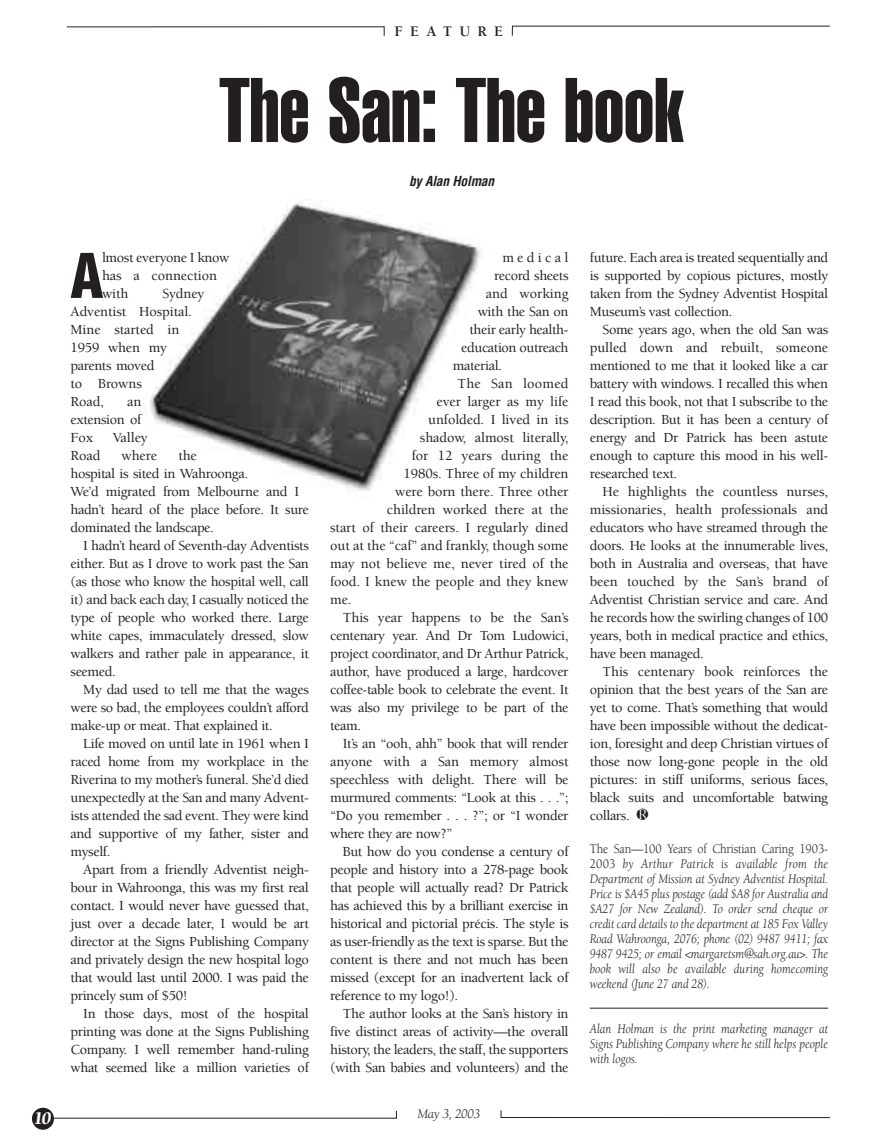
<style>
.page{position:relative;width:872px;height:1148px;background:#fff}
.page>*{position:absolute;margin:0;border:0;box-sizing:border-box;transform-origin:0 0}
.t1{font:90px "Helvetica Extra Compressed";color:#231f1f}
.t2{font:900 condensed 60px "Helvetica";color:#231f1f}
.t3{font:italic 900 18px "Berkeley";color:#fff}
.t4{font:700 15px "Berkeley";letter-spacing:.485em;color:#231f1f}
.t5{font:500 14.25px/18px "Berkeley";letter-spacing:-.025em;color:#231f1f;text-align:justify}
.t6{font:500 14.25px/18px "Berkeley";letter-spacing:-.005em;color:#231f1f}
.t7{font:500 14.25px "Berkeley";color:#231f1f}
.t8{font:500 14.25px "Berkeley";letter-spacing:.015em;color:#231f1f}
.t9{font:500 14.25px "Berkeley";letter-spacing:.235em;color:#231f1f}
.t10{font:italic 13.5px/15px "Berkeley";color:#231f1f;text-align:justify;scale:.9 1}
.t11{font:italic 700 condensed 13.5px "Helvetica";letter-spacing:-.015em;color:#231f1f}
.t12{font:italic 13.5px "Berkeley";color:#231f1f}
.s1{font-style:normal}
</style>
<div class="page">
<svg style="left:512px;top:26px;width:318px;height:10px"></svg>
<svg style="left:53px;top:1110px;width:777px;height:8px"></svg>
<div style="left:32px;top:1107px;width:22px;height:22px;background:#231f1f;border-radius:50%"></div>
<svg style="left:66px;top:26px;width:318px;height:10px"></svg>
<hr style="left:590px;top:1007px;width:238px;height:1px;background:#231f1f">
<img style="left:150px;top:202px;width:330px;height:289px">
<p class="t4" style="left:394px;top:25px;width:110px">FEATURE</p>
<h1 class="t1" style="left:219px;top:78px;width:466px">The San: The book</h1>
<p class="t11" style="left:409px;top:175px;width:87px">by Alan Holman</p>
<p class="t3" style="left:34px;top:1111px;width:19px">10</p>
<h2 class="t2" style="left:70px;top:253px;width:35px">A</h2>
<p class="t5" style="left:102px;top:250px;width:129px;text-align:left">lmost everyone I know has a connection with</p>
<p class="t6" style="left:70px;top:286px;width:135px;text-indent:92px">Sydney<br>Adventist Hospital.<br>Mine started in<br>1959 when my parents moved<br>to Browns<br>Road,</p>
<p class="t5" style="left:70px;top:394px;width:72px;text-indent:57px">an extension of Fox</p>
<p class="t5" style="left:113px;top:430px;width:37px">Valley</p>
<p class="t5" style="left:70px;top:448px;width:240px;text-align:left;text-indent:108px">the<br>hospital is sited in Wahroonga.<br>We’d migrated from Melbourne and I hadn’t heard of the place before. It sure dominated the landscape.</p>
<p class="t5" style="left:70px;top:538px;width:240px;text-indent:13px">I hadn’t heard of Seventh-day Adventists either. But as I drove to work past the San (as those who know the hospital well, call it) and back each day, I casually noticed the type of people who worked there. Large white capes, immaculately dressed, slow walkers and rather pale in appearance, it seemed.</p>
<p class="t5" style="left:70px;top:682px;width:240px;text-indent:13px">My dad used to tell me that the wages were so bad, the employees couldn’t afford make-up or meat. That explained it.</p>
<p class="t5" style="left:70px;top:736px;width:240px;text-indent:13px">Life moved on until late in 1961 when I raced home from my workplace in the Riverina to my mother’s funeral. She’d died unexpectedly at the San and many Advent&shy;ists attended the sad event. They were kind and supportive of my father, sister and myself.</p>
<p class="t5" style="left:70px;top:862px;width:240px;text-indent:13px">Apart from a friendly Adventist neigh&shy;bour in Wahroonga, this was my first real contact. I would never have guessed that, just over a decade later, I would be art director at the Signs Publishing Company and privately design the new hospital logo that would last until 2000. I was paid the princely sum of $50!</p>
<p class="t5" style="left:70px;top:1006px;width:240px;text-indent:13px">In those days, most of the hospital printing was done at the Signs Publishing Company. I well remember hand-ruling what seemed like a million varieties of</p>
<p class="t5" style="left:70px;top:448px;width:31px">Road</p>
<p class="t5" style="left:122px;top:448px;width:37px">where</p>
<p class="t9" style="left:502px;top:252px;width:68px">medical</p>
<p class="t5" style="left:494px;top:268px;width:76px">record sheets</p>
<p class="t6" style="left:486px;top:286px;width:84px">and working</p>
<p class="t5" style="left:477px;top:304px;width:92px">with the San on</p>
<p class="t5" style="left:469px;top:322px;width:101px">their early health-</p>
<p class="t5" style="left:461px;top:340px;width:109px">education outreach</p>
<p class="t5" style="left:453px;top:358px;width:50px">material.</p>
<p class="t8" style="left:457px;top:378px;width:113px">The San loomed</p>
<p class="t6" style="left:436px;top:394px;width:134px">ever larger as my life</p>
<p class="t6" style="left:428px;top:412px;width:142px">unfolded. I lived in its</p>
<p class="t6" style="left:420px;top:430px;width:150px">shadow, almost literally,</p>
<p class="t7" style="left:411px;top:450px;width:158px">for 12 years during the</p>
<p class="t6" style="left:403px;top:466px;width:167px">1980s. Three of my children</p>
<p class="t6" style="left:395px;top:484px;width:175px">were born there. Three other</p>
<p class="t6" style="left:387px;top:502px;width:183px">children worked there at the</p>
<p class="t6" style="left:330px;top:520px;width:240px">start of their careers. I regularly dined</p>
<p class="t6" style="left:330px;top:538px;width:240px">out at the “caf” and frankly, though some</p>
<p class="t6" style="left:330px;top:556px;width:240px">may not believe me, never tired of the</p>
<p class="t6" style="left:330px;top:574px;width:240px">food. I knew the people and they knew</p>
<p class="t5" style="left:330px;top:592px;width:23px">me.</p>
<p class="t6" style="left:343px;top:610px;width:227px">This year happens to be the San’s</p>
<p class="t5" style="left:330px;top:628px;width:240px">centenary year. And Dr Tom Ludowici,</p>
<p class="t5" style="left:330px;top:646px;width:240px">project coordinator, and Dr Arthur Patrick,</p>
<p class="t5" style="left:330px;top:664px;width:240px">author, have produced a large, hardcover</p>
<p class="t5" style="left:330px;top:682px;width:240px">coffee-table book to celebrate the event. It</p>
<p class="t5" style="left:330px;top:700px;width:240px">was also my privilege to be part of the</p>
<p class="t5" style="left:330px;top:718px;width:32px">team.</p>
<p class="t5" style="left:343px;top:736px;width:227px">It’s an “ooh, ahh” book that will render</p>
<p class="t6" style="left:330px;top:754px;width:240px">anyone with a San memory almost</p>
<p class="t5" style="left:330px;top:772px;width:240px">speechless with delight. There will be</p>
<p class="t5" style="left:330px;top:790px;width:240px">murmured comments: “Look at this . . .”;</p>
<p class="t5" style="left:330px;top:808px;width:240px">“Do you remember . . . ?”; or “I wonder</p>
<p class="t5" style="left:330px;top:826px;width:124px">where they are now?”</p>
<p class="t5" style="left:343px;top:844px;width:227px">But how do you condense a century of</p>
<p class="t5" style="left:330px;top:862px;width:240px">people and history into a 278-page book</p>
<p class="t5" style="left:330px;top:880px;width:240px">that people will actually read? Dr Patrick</p>
<p class="t5" style="left:330px;top:898px;width:240px">has achieved this by a brilliant exercise in</p>
<p class="t5" style="left:330px;top:916px;width:240px">historical and pictorial précis. The style is</p>
<p class="t5" style="left:330px;top:934px;width:240px">as user-friendly as the text is sparse. But the</p>
<p class="t5" style="left:330px;top:952px;width:240px">content is there and not much has been</p>
<p class="t5" style="left:330px;top:970px;width:240px">missed (except for an inadvertent lack of</p>
<p class="t5" style="left:330px;top:988px;width:129px">reference to my logo!).</p>
<p class="t5" style="left:343px;top:1006px;width:227px">The author looks at the San’s history in</p>
<p class="t5" style="left:330px;top:1024px;width:240px">five distinct areas of activity—the overall</p>
<p class="t5" style="left:330px;top:1042px;width:240px">history, the leaders, the staff, the supporters</p>
<p class="t5" style="left:330px;top:1060px;width:240px">(with San babies and volunteers) and the</p>
<p class="t12" style="left:417px;top:1108px;width:64px">May 3, 2003</p>
<p class="t5" style="left:590px;top:250px;width:240px">future. Each area is treated sequentially and is supported by copious pictures, mostly taken from the Sydney Adventist Hospital Museum’s vast collection.</p>
<p class="t5" style="left:590px;top:322px;width:240px;text-indent:13px">Some years ago, when the old San was pulled down and rebuilt, someone mentioned to me that it looked like a car battery with windows. I recalled this when I read this book, not that I subscribe to the description. But it has been a century of energy and Dr Patrick has been astute enough to capture this mood in his well&shy;researched text.</p>
<p class="t5" style="left:590px;top:484px;width:240px;text-indent:13px">He highlights the countless nurses, missionaries, health professionals and educators who have streamed through the doors. He looks at the innumerable lives, both in Australia and overseas, that have been touched by the San’s brand of Adventist Christian service and care. And he records how the swirling changes of 100 years, both in medical practice and ethics, have been managed.</p>
<p class="t5" style="left:590px;top:664px;width:240px;text-indent:13px">This centenary book reinforces the opinion that the best years of the San are yet to come. That’s something that would have been impossible without the dedicat&shy;ion, foresight and deep Christian virtues of those now long-gone people in the old pictures: in stiff uniforms, serious faces, black suits and uncomfortable batwing collars.</p>
<p class="t10" style="left:590px;top:842px;width:266px"><span class="s1">The San—100 Years of Christian Caring 1903- 2003</span> by Arthur Patrick is available from the Department of Mission at Sydney Adventist Hospital.<br>Price is $A45 plus postage (add $A8 for Australia and $A27 for New Zealand). To order send cheque or credit card details to the department at 185 Fox Valley Road Wahroonga, 2076; phone (02) 9487 9411; fax 9487 9425; or email &lt;margaretsm@sah.org.au&gt;. The book will also be available during homecoming weekend (June 27 and 28).</p>
<p class="t10" style="left:590px;top:1022px;width:266px">Alan Holman is the print marketing manager at Signs Publishing Company where he still helps people with logos.</p>
</div>
